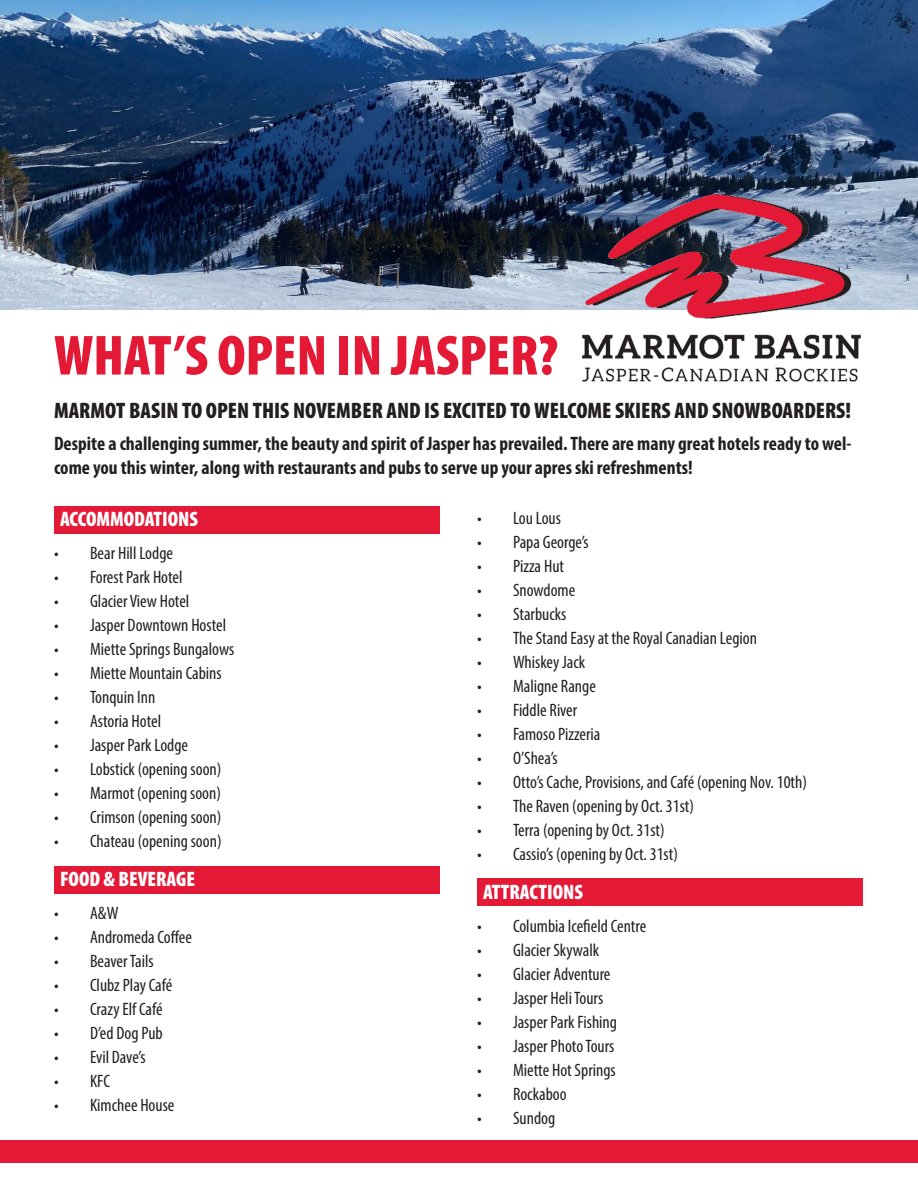
<style>
.page{position:relative;width:918px;height:1188px;background:#fff}
.page>*{position:absolute;margin:0;border:0;box-sizing:border-box;transform-origin:0 0}
.t1{font:900 condensed 57px "Myriad Pro";color:#e31936}
.t2{font:900 condensed 22.5px "Myriad Pro";color:#231f20}
.t3{font:900 condensed 21px "Myriad Pro";color:#fff}
.t4{font:700 condensed 19.5px/23.4px "Myriad Pro";color:#231f20}
.t5{font:condensed 18px "Myriad Pro";color:#231f20}
</style>
<div class="page">
<div style="left:55px;top:506px;width:385px;height:28px;background:#e31936"></div>
<div style="left:55px;top:866px;width:385px;height:28px;background:#e31936"></div>
<div style="left:477px;top:879px;width:385px;height:27px;background:#e31936"></div>
<img style="left:0;top:0;width:918px;height:310px">
<img style="left:581px;top:192px;width:280px;height:190px">
<div style="left:0;top:1140px;width:918px;height:23px;background:#e31936"></div>
<p class="t1" style="left:54px;top:319px;width:506px">WHAT’S OPEN IN JASPER?</p>
<p class="t2" style="left:54px;top:396px;width:799px">MARMOT BASIN TO OPEN THIS NOVEMBER AND IS EXCITED TO WELCOME SKIERS AND SNOWBOARDERS!</p>
<p class="t4" style="left:54px;top:432px;width:799px">Despite a challenging summer, the beauty and spirit of Jasper has prevailed. There are many great hotels ready to wel&shy;come you this winter, along with restaurants and pubs to serve up your apres ski refreshments!</p>
<p class="t3" style="left:60px;top:506px;width:140px">ACCOMMODATIONS</p>
<p class="t5" style="left:54px;top:543px;width:121px">• Bear Hill Lodge</p>
<p class="t5" style="left:54px;top:567px;width:130px">• Forest Park Hotel</p>
<p class="t5" style="left:54px;top:591px;width:137px">• Glacier View Hotel</p>
<p class="t5" style="left:54px;top:615px;width:174px">• Jasper Downtown Hostel</p>
<p class="t5" style="left:54px;top:639px;width:182px">• Miette Springs Bungalows</p>
<p class="t5" style="left:54px;top:663px;width:169px">• Miette Mountain Cabins</p>
<p class="t5" style="left:54px;top:687px;width:103px">• Tonquin Inn</p>
<p class="t5" style="left:54px;top:711px;width:109px">• Astoria Hotel</p>
<p class="t5" style="left:54px;top:735px;width:136px">• Jasper Park Lodge</p>
<p class="t5" style="left:54px;top:759px;width:169px">• Lobstick (opening soon)</p>
<p class="t5" style="left:54px;top:783px;width:168px">• Marmot (opening soon)</p>
<p class="t5" style="left:54px;top:807px;width:169px">• Crimson (opening soon)</p>
<p class="t5" style="left:54px;top:831px;width:169px">• Chateau (opening soon)</p>
<p class="t3" style="left:60px;top:866px;width:137px">FOOD &amp; BEVERAGE</p>
<p class="t5" style="left:54px;top:902px;width:66px">• A&amp;W</p>
<p class="t5" style="left:54px;top:926px;width:140px">• Andromeda Coffee</p>
<p class="t5" style="left:54px;top:950px;width:101px">• Beaver Tails</p>
<p class="t5" style="left:54px;top:974px;width:120px">• Clubz Play Café</p>
<p class="t5" style="left:54px;top:998px;width:110px">• Crazy Elf Café</p>
<p class="t5" style="left:54px;top:1022px;width:110px">• D’ed Dog Pub</p>
<p class="t5" style="left:54px;top:1046px;width:93px">• Evil Dave’s</p>
<p class="t5" style="left:54px;top:1070px;width:58px">• KFC</p>
<p class="t5" style="left:54px;top:1094px;width:122px">• Kimchee House</p>
<p class="t5" style="left:477px;top:507px;width:85px">• Lou Lous</p>
<p class="t5" style="left:477px;top:531px;width:113px">• Papa George’s</p>
<p class="t5" style="left:477px;top:555px;width:89px">• Pizza Hut</p>
<p class="t5" style="left:477px;top:579px;width:100px">• Snowdome</p>
<p class="t5" style="left:477px;top:603px;width:91px">• Starbucks</p>
<p class="t5" style="left:477px;top:627px;width:282px">• The Stand Easy at the Royal Canadian Legion</p>
<p class="t5" style="left:477px;top:651px;width:110px">• Whiskey Jack</p>
<p class="t5" style="left:477px;top:675px;width:120px">• Maligne Range</p>
<p class="t5" style="left:477px;top:699px;width:102px">• Fiddle River</p>
<p class="t5" style="left:477px;top:723px;width:125px">• Famoso Pizzeria</p>
<p class="t5" style="left:477px;top:747px;width:82px">• O’Shea’s</p>
<p class="t5" style="left:477px;top:771px;width:332px">• Otto’s Cache, Provisions, and Café (opening Nov. 10th)</p>
<p class="t5" style="left:477px;top:795px;width:219px">• The Raven (opening by Oct. 31st)</p>
<p class="t5" style="left:477px;top:819px;width:189px">• Terra (opening by Oct. 31st)</p>
<p class="t5" style="left:477px;top:843px;width:202px">• Cassio’s (opening by Oct. 31st)</p>
<p class="t3" style="left:483px;top:878px;width:102px">ATTRACTIONS</p>
<p class="t5" style="left:477px;top:915px;width:171px">• Columbia Icefield Centre</p>
<p class="t5" style="left:477px;top:939px;width:124px">• Glacier Skywalk</p>
<p class="t5" style="left:477px;top:963px;width:135px">• Glacier Adventure</p>
<p class="t5" style="left:477px;top:987px;width:128px">• Jasper Heli Tours</p>
<p class="t5" style="left:477px;top:1011px;width:142px">• Jasper Park Fishing</p>
<p class="t5" style="left:477px;top:1035px;width:139px">• Jasper Photo Tours</p>
<p class="t5" style="left:477px;top:1059px;width:140px">• Miette Hot Springs</p>
<p class="t5" style="left:477px;top:1083px;width:91px">• Rockaboo</p>
<p class="t5" style="left:477px;top:1107px;width:80px">• Sundog</p>
</div>
